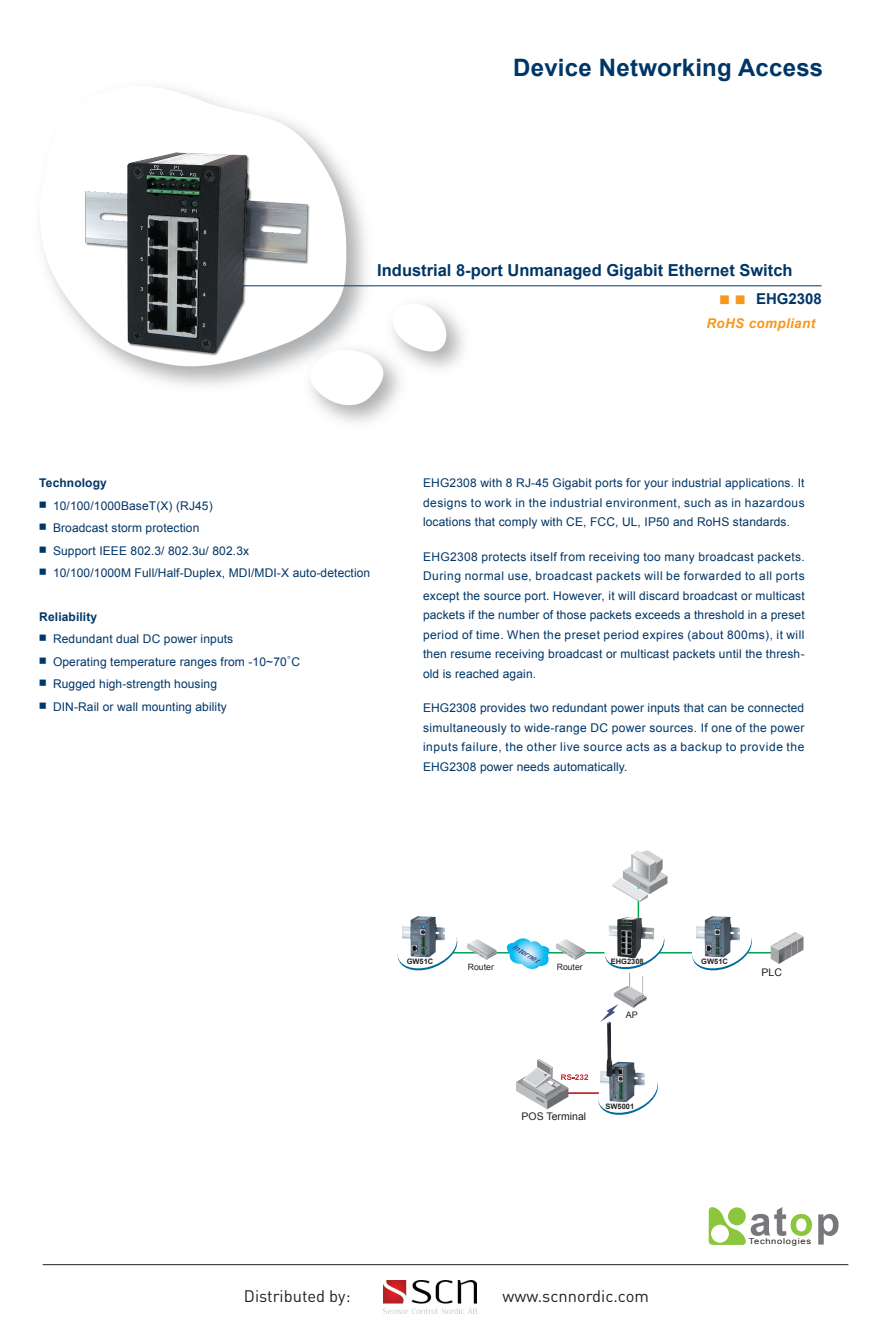
<style>
.page{position:relative;width:893px;height:1331px;background:#fff}
.page>*{position:absolute;margin:0;border:0;box-sizing:border-box;transform-origin:0 0}
.t1{font:700 24px "Arial";letter-spacing:.01em;color:#003667}
.t2{font:700 16.5px "Arial";color:#003667}
.t3{font:16.5px "DINOT";color:#231f20}
.t4{font:700 15px "Arial";color:#003667}
.t5{font:italic 700 13.5px "Arial";letter-spacing:.025em;color:#f7971d}
.t6{font:12px/19.5px "Arial";letter-spacing:.01em;color:#003667;text-align:justify}
.t7{font:700 12px "Arial";letter-spacing:.01em;color:#003667}
.t8{font:10.5px "Arial";color:#231f20}
.t9{font:9px "Arial";color:#231f20}
.t10{font:8.7px "Arial";color:#231f20}
.t11{font:7.95px "Arial";letter-spacing:.075em;color:#231f20;scale:1.16 1}
.t12{font:700 7.5px "Arial";color:#231f20}
.t13{font:italic 700 7.5px "Arial";color:#485285;scale:1.06 1}
.s1{font-family:"Nan Sung";font-weight:500;font-size:10.5px;color:#f7971d}
</style>
<div class="page">
<img style="left:384px;top:1281px;width:92px;height:33px">
<hr style="left:43px;top:1264px;width:805px;height:1px;background:#231f20">
<svg style="left:709px;top:1207px;width:103px;height:38px"></svg>
<svg style="left:818px;top:1214px;width:20px;height:30px"></svg>
<img style="left:134px;top:179px;width:246px;height:207px">
<svg style="left:43px;top:87px;width:304px;height:284px"></svg>
<img style="left:296px;top:357px;width:91px;height:66px">
<svg style="left:304px;top:303px;width:146px;height:107px"></svg>
<hr style="left:237px;top:286px;width:585px;height:1px;background:#003667">
<hr style="left:638px;top:885px;width:1px;height:46px;background:#00a54f">
<svg style="left:612px;top:850px;width:55px;height:52px"></svg>
<hr style="left:555px;top:1092px;width:70px;height:2px;background:#c8242d">
<svg style="left:601px;top:1080px;width:57px;height:35px"></svg>
<svg style="left:516px;top:1059px;width:72px;height:50px"></svg>
<hr style="left:451px;top:952px;width:329px;height:1px;background:#00a54f">
<svg style="left:691px;top:926px;width:62px;height:45px"></svg>
<svg style="left:771px;top:932px;width:32px;height:32px"></svg>
<svg style="left:600px;top:935px;width:66px;height:80px"></svg>
<svg style="left:467px;top:938px;width:118px;height:31px"></svg>
<img style="left:697px;top:916px;width:42px;height:46px">
<svg style="left:397px;top:937px;width:62px;height:34px"></svg>
<img style="left:402px;top:916px;width:43px;height:46px">
<img style="left:591px;top:1015px;width:58px;height:93px">
<img style="left:85px;top:152px;width:225px;height:205px">
<img style="left:609px;top:914px;width:46px;height:46px">
<p class="t1" style="left:513px;top:52px;width:312px">Device Networking Access</p>
<p class="t2" style="left:377px;top:259px;width:417px">Industrial 8-port Unmanaged Gigabit Ethernet Switch</p>
<p class="t4" style="left:719px;top:289px;width:104px"><span class="s1">■ ■</span> EHG2308</p>
<p class="t5" style="left:707px;top:314px;width:110px">RoHS compliant</p>
<p class="t7" style="left:39px;top:475px;width:69px">Technology</p>
<p class="t6" style="left:39px;top:496px;width:175px"><sup>■</sup> 10/100/1000BaseT(X) (RJ45)</p>
<p class="t6" style="left:39px;top:518px;width:162px"><sup>■</sup> Broadcast storm protection</p>
<p class="t6" style="left:39px;top:541px;width:211px"><sup>■</sup> Support IEEE 802.3/ 802.3u/ 802.3x</p>
<p class="t6" style="left:39px;top:563px;width:332px"><sup>■</sup> 10/100/1000M Full/Half-Duplex, MDI/MDI-X auto-detection</p>
<p class="t7" style="left:39px;top:609px;width:59px">Reliability</p>
<p class="t6" style="left:39px;top:629px;width:195px"><sup>■</sup> Redundant dual DC power inputs</p>
<p class="t6" style="left:39px;top:652px;width:262px"><sup>■</sup> Operating temperature ranges from -10~70<sup>。</sup>C</p>
<p class="t6" style="left:39px;top:674px;width:179px"><sup>■</sup> Rugged high-strength housing</p>
<p class="t6" style="left:39px;top:697px;width:189px"><sup>■</sup> DIN-Rail or wall mounting ability</p>
<p class="t6" style="left:423px;top:473px;width:383px">EHG2308 with 8 RJ-45 Gigabit ports for your industrial applications. It designs to work in the industrial environment, such as in hazardous locations that comply with CE, FCC, UL, IP50 and RoHS standards.</p>
<p class="t6" style="left:423px;top:547px;width:383px">EHG2308 protects itself from receiving too many broadcast packets.<br>During normal use, broadcast packets will be forwarded to all ports except the source port. However, it will discard broadcast or multicast packets if the number of those packets exceeds a threshold in a preset period of time. When the preset period expires (about 800ms), it will then resume receiving broadcast or multicast packets until the thresh&shy;old is reached again.</p>
<p class="t6" style="left:423px;top:698px;width:383px">EHG2308 provides two redundant power inputs that can be connected simultaneously to wide-range DC power sources. If one of the power inputs failure, the other live source acts as a backup to provide the EHG2308 power needs automatically.</p>
<p class="t13" style="left:516px;top:942px;width:29px;rotate:31deg">Internet</p>
<p class="t12" style="left:407px;top:956px;width:28px">GW51C</p>
<p class="t12" style="left:611px;top:956px;width:34px">EHG2308</p>
<p class="t10" style="left:468px;top:961px;width:28px">Router</p>
<p class="t10" style="left:557px;top:961px;width:28px">Router</p>
<p class="t9" style="left:626px;top:1009px;width:14px">AP</p>
<p class="t8" style="left:522px;top:1109px;width:66px">POS Terminal</p>
<p class="t12" style="left:605px;top:1101px;width:30px">SW5001</p>
<p class="t12" style="left:701px;top:956px;width:28px">GW51C</p>
<p class="t8" style="left:761px;top:965px;width:22px">PLC</p>
<p class="t11" style="left:749px;top:1236px;width:55px">Technologies</p>
<p class="t3" style="left:244px;top:1286px;width:108px">Distributed by:</p>
<p class="t3" style="left:503px;top:1286px;width:148px">www.scnnordic.com</p>
</div>
